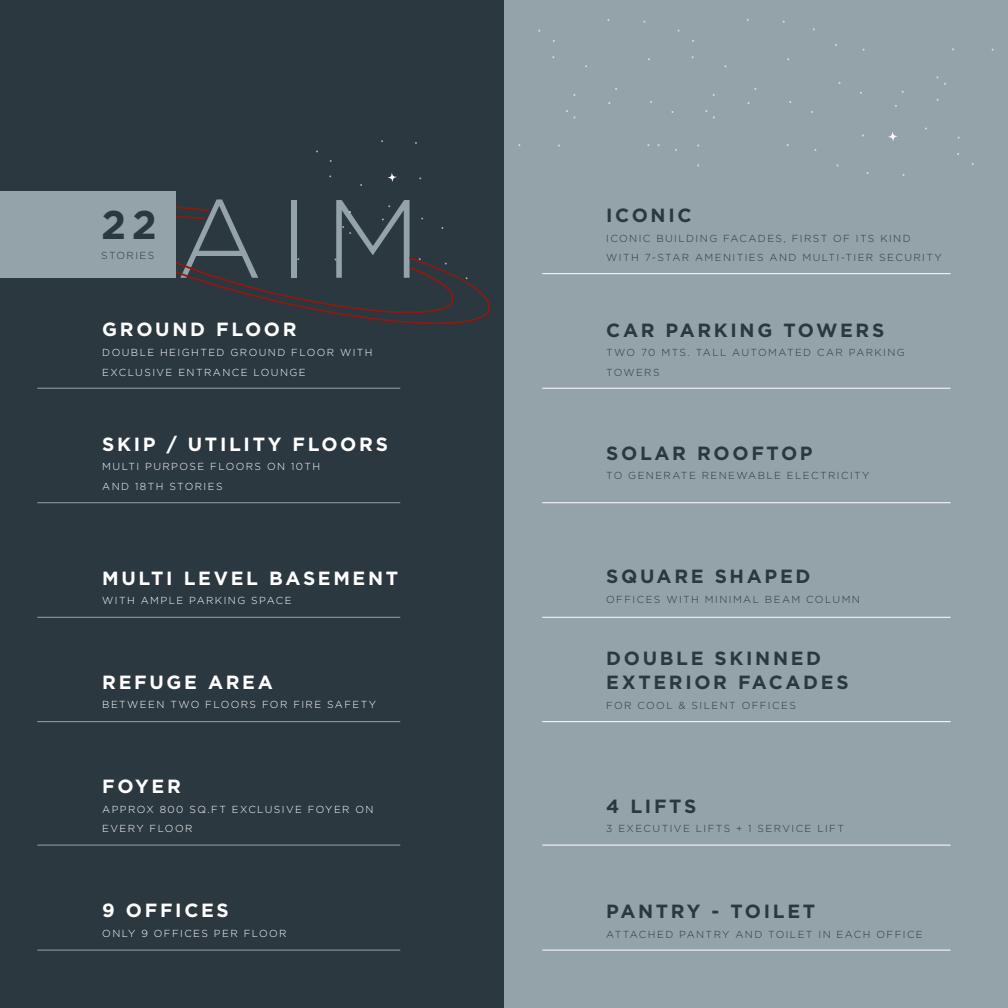
<style>
.page{position:relative;width:1008px;height:1008px;background:#fff}
.page>*{position:absolute;margin:0;border:0;box-sizing:border-box;transform-origin:0 0}
.t1{font:300 111.1px "Gotham";color:#94a2aa}
.t2{font:700 40.1px "Gotham";color:#2c3840}
.t3{font:700 19.1px/24.4px "Gotham";letter-spacing:.14em;color:#2c3840}
.t4{font:700 19.1px "Gotham";letter-spacing:.14em;color:#fff}
.t5{font:300 10.2px/19.7px "Gotham";letter-spacing:.14em;color:#2c3840}
.t6{font:300 10.2px/19.7px "Gotham";letter-spacing:.14em;color:#fff}
</style>
<div class="page">
<div style="left:504px;top:0;width:504px;height:1008px;background:#94a2aa"></div>
<div style="left:0;top:0;width:504px;height:1008px;background:#2c3840"></div>
<svg style="left:175px;top:204px;width:315px;height:120px"></svg>
<div style="left:0;top:191px;width:175px;height:87px;background:#94a2aa"></div>
<svg style="left:388px;top:173px;width:9px;height:9px"></svg>
<svg style="left:175px;top:205px;width:280px;height:111px"></svg>
<svg style="left:888px;top:132px;width:10px;height:9px"></svg>
<hr style="left:543px;top:273px;width:407px;height:1px;background:#fff">
<hr style="left:543px;top:388px;width:407px;height:1px;background:#fff">
<hr style="left:543px;top:502px;width:407px;height:1px;background:#fff">
<hr style="left:543px;top:617px;width:407px;height:1px;background:#fff">
<hr style="left:543px;top:721px;width:407px;height:1px;background:#fff">
<hr style="left:543px;top:845px;width:407px;height:1px;background:#fff">
<hr style="left:543px;top:950px;width:407px;height:1px;background:#fff">
<hr style="left:38px;top:388px;width:362px;height:1px;background:#94a2aa">
<hr style="left:38px;top:502px;width:362px;height:1px;background:#94a2aa">
<hr style="left:38px;top:617px;width:362px;height:1px;background:#94a2aa">
<hr style="left:38px;top:721px;width:362px;height:1px;background:#94a2aa">
<hr style="left:38px;top:845px;width:362px;height:1px;background:#94a2aa">
<hr style="left:38px;top:950px;width:362px;height:1px;background:#94a2aa">
<h2 class="t2" style="left:101px;top:198px;width:57px">22</h2>
<p class="t5" style="left:101px;top:245px;width:55px">STORIES</p>
<h1 class="t1" style="left:175px;top:168px;width:247px">AIM</h1>
<h3 class="t4" style="left:102px;top:317px;width:196px">GROUND FLOOR</h3>
<p class="t6" style="left:102px;top:342px;width:272px">DOUBLE HEIGHTED GROUND FLOOR WITH<br>EXCLUSIVE ENTRANCE LOUNGE</p>
<h3 class="t4" style="left:102px;top:431px;width:287px">SKIP / UTILITY FLOORS</h3>
<p class="t6" style="left:102px;top:457px;width:220px">MULTI PURPOSE FLOORS ON 10TH<br>AND 18TH STORIES</p>
<h3 class="t4" style="left:102px;top:565px;width:297px">MULTI LEVEL BASEMENT</h3>
<p class="t6" style="left:102px;top:591px;width:191px">WITH AMPLE PARKING SPACE</p>
<h3 class="t4" style="left:102px;top:669px;width:172px">REFUGE AREA</h3>
<p class="t6" style="left:102px;top:695px;width:275px">BETWEEN TWO FLOORS FOR FIRE SAFETY</p>
<h3 class="t4" style="left:102px;top:774px;width:80px">FOYER</h3>
<p class="t6" style="left:102px;top:799px;width:273px">APPROX 800 SQ.FT EXCLUSIVE FOYER ON<br>EVERY FLOOR</p>
<h3 class="t4" style="left:102px;top:898px;width:128px">9 OFFICES</h3>
<p class="t6" style="left:102px;top:923px;width:186px">ONLY 9 OFFICES PER FLOOR</p>
<h3 class="t3" style="left:606px;top:203px;width:87px">ICONIC</h3>
<p class="t5" style="left:606px;top:228px;width:337px">ICONIC BUILDING FACADES, FIRST OF ITS KIND<br>WITH 7-STAR AMENITIES AND MULTI-TIER SECURITY</p>
<h3 class="t3" style="left:606px;top:318px;width:280px">CAR PARKING TOWERS</h3>
<p class="t5" style="left:606px;top:343px;width:300px">TWO 70 MTS. TALL AUTOMATED CAR PARKING<br>TOWERS</p>
<h3 class="t3" style="left:606px;top:441px;width:208px">SOLAR ROOFTOP</h3>
<p class="t5" style="left:606px;top:466px;width:265px">TO GENERATE RENEWABLE ELECTRICITY</p>
<h3 class="t3" style="left:606px;top:564px;width:206px">SQUARE SHAPED</h3>
<p class="t5" style="left:606px;top:589px;width:255px">OFFICES WITH MINIMAL BEAM COLUMN</p>
<h3 class="t3" style="left:606px;top:646px;width:244px">DOUBLE SKINNED<br>EXTERIOR FACADES</h3>
<p class="t5" style="left:606px;top:695px;width:191px">FOR COOL &amp; SILENT OFFICES</p>
<h3 class="t3" style="left:606px;top:794px;width:91px">4 LIFTS</h3>
<p class="t5" style="left:606px;top:819px;width:239px">3 EXECUTIVE LIFTS + 1 SERVICE LIFT</p>
<h3 class="t3" style="left:606px;top:899px;width:211px">PANTRY - TOILET</h3>
<p class="t5" style="left:606px;top:924px;width:318px">ATTACHED PANTRY AND TOILET IN EACH OFFICE</p>
</div>
